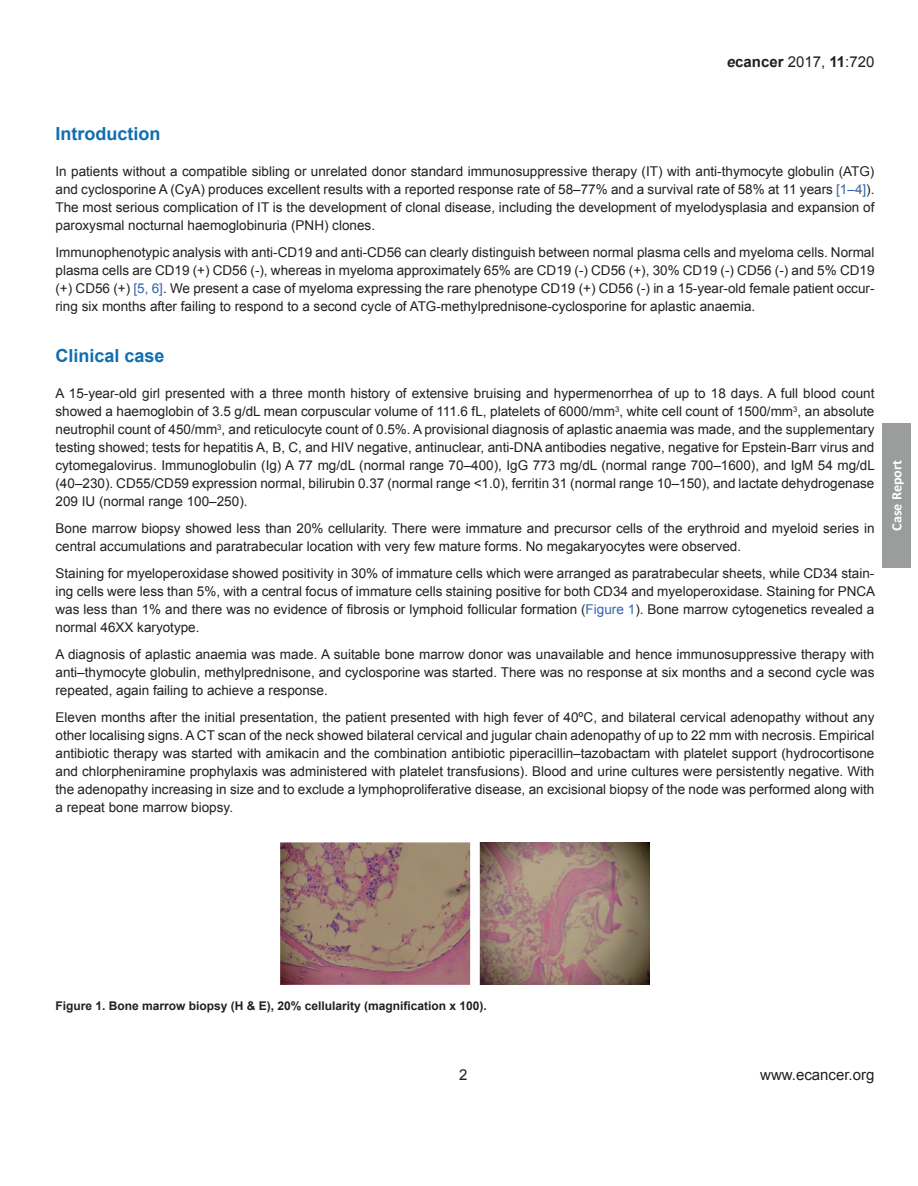
<style>
.page{position:relative;width:918px;height:1186px;background:#fff}
.page>*{position:absolute;margin:0;border:0;box-sizing:border-box;transform-origin:0 0}
.t1{font:700 18px "Arial";color:#0e6eb0}
.t2{font:15px "Arial";color:#231f20}
.t3{font:700 14.25px "Calibri";color:#fff}
.t4{font:13.5px/18px "Arial";color:#231f20;text-align:justify}
.t5{font:700 12px "Arial";color:#231f20}
.s1{font-weight:700;font-style:italic}
.s2{font-weight:700}
.s3{color:#3862ae}
</style>
<div class="page">
<div style="left:882px;top:423px;width:29px;height:144px;background:#9b9d9d"></div>
<img style="left:281px;top:843px;width:368px;height:142px">
<p class="t2" style="left:727px;top:52px;width:149px"><span class="s1">e</span><span class="s2">cancer</span> 2017, <span class="s2">11</span>:720</p>
<h1 class="t1" style="left:56px;top:122px;width:106px">Introduction</h1>
<p class="t4" style="left:56px;top:163px;width:821px">In patients without a compatible sibling or unrelated donor standard immunosuppressive therapy (IT) with anti-thymocyte globulin (ATG) and cyclosporine A (CyA) produces excellent results with a reported response rate of 58–77% and a survival rate of 58% at 11 years <span class="s3">[1–4]</span>).<br>The most serious complication of IT is the development of clonal disease, including the development of myelodysplasia and expansion of paroxysmal nocturnal haemoglobinuria (PNH) clones.</p>
<p class="t4" style="left:56px;top:244px;width:821px">Immunophenotypic analysis with anti-CD19 and anti-CD56 can clearly distinguish between normal plasma cells and myeloma cells. Normal plasma cells are CD19 (+) CD56 (-), whereas in myeloma approximately 65% are CD19 (-) CD56 (+), 30% CD19 (-) CD56 (-) and 5% CD19 (+) CD56 (+) <span class="s3">[5, 6]</span>. We present a case of myeloma expressing the rare phenotype CD19 (+) CD56 (-) in a 15-year-old female patient occur&shy;ring six months after failing to respond to a second cycle of ATG-methylprednisone-cyclosporine for aplastic anaemia.</p>
<h1 class="t1" style="left:56px;top:344px;width:111px">Clinical case</h1>
<p class="t4" style="left:55px;top:385px;width:821px">A 15-year-old girl presented with a three month history of extensive bruising and hypermenorrhea of up to 18 days. A full blood count showed a haemoglobin of 3.5 g/dL mean corpuscular volume of 111.6 fL, platelets of 6000/mm<sup>3</sup>, white cell count of 1500/mm<sup>3</sup>, an absolute neutrophil count of 450/mm<sup>3</sup>, and reticulocyte count of 0.5%. A provisional diagnosis of aplastic anaemia was made, and the supplementary testing showed; tests for hepatitis A, B, C, and HIV negative, antinuclear, anti-DNA antibodies negative, negative for Epstein-Barr virus and cytomegalovirus. Immunoglobulin (Ig) A 77 mg/dL (normal range 70–400), IgG 773 mg/dL (normal range 700–1600), and IgM 54 mg/dL (40–230). CD55/CD59 expression normal, bilirubin 0.37 (normal range &lt;1.0), ferritin 31 (normal range 10–150), and lactate dehydrogenase 209 IU (normal range 100–250).</p>
<p class="t4" style="left:55px;top:520px;width:821px">Bone marrow biopsy showed less than 20% cellularity. There were immature and precursor cells of the erythroid and myeloid series in central accumulations and paratrabecular location with very few mature forms. No megakaryocytes were observed.</p>
<p class="t4" style="left:55px;top:565px;width:821px">Staining for myeloperoxidase showed positivity in 30% of immature cells which were arranged as paratrabecular sheets, while CD34 stain&shy;ing cells were less than 5%, with a central focus of immature cells staining positive for both CD34 and myeloperoxidase. Staining for PNCA was less than 1% and there was no evidence of fibrosis or lymphoid follicular formation (<span class="s3">Figure 1</span>). Bone marrow cytogenetics revealed a normal 46XX karyotype.</p>
<p class="t4" style="left:55px;top:646px;width:821px">A diagnosis of aplastic anaemia was made. A suitable bone marrow donor was unavailable and hence immunosuppressive therapy with anti–thymocyte globulin, methylprednisone, and cyclosporine was started. There was no response at six months and a second cycle was repeated, again failing to achieve a response.</p>
<p class="t4" style="left:55px;top:709px;width:820px">Eleven months after the initial presentation, the patient presented with high fever of 40ºC, and bilateral cervical adenopathy without any other localising signs. A CT scan of the neck showed bilateral cervical and jugular chain adenopathy of up to 22 mm with necrosis. Empirical antibiotic therapy was started with amikacin and the combination antibiotic piperacillin–tazobactam with platelet support (hydrocortisone and chlorpheniramine prophylaxis was administered with platelet transfusions). Blood and urine cultures were persistently negative. With the adenopathy increasing in size and to exclude a lymphoproliferative disease, an excisional biopsy of the node was performed along with a repeat bone marrow biopsy.</p>
<p class="t3" style="left:888px;top:531px;width:72px;rotate:-90deg">Case Report</p>
<p class="t5" style="left:56px;top:998px;width:433px">Figure 1. Bone marrow biopsy (H &amp; E), 20% cellularity (magnification x 100).</p>
<p class="t2" style="left:459px;top:1065px;width:10px">2</p>
<p class="t2" style="left:760px;top:1065px;width:116px">www.ecancer.org</p>
</div>
